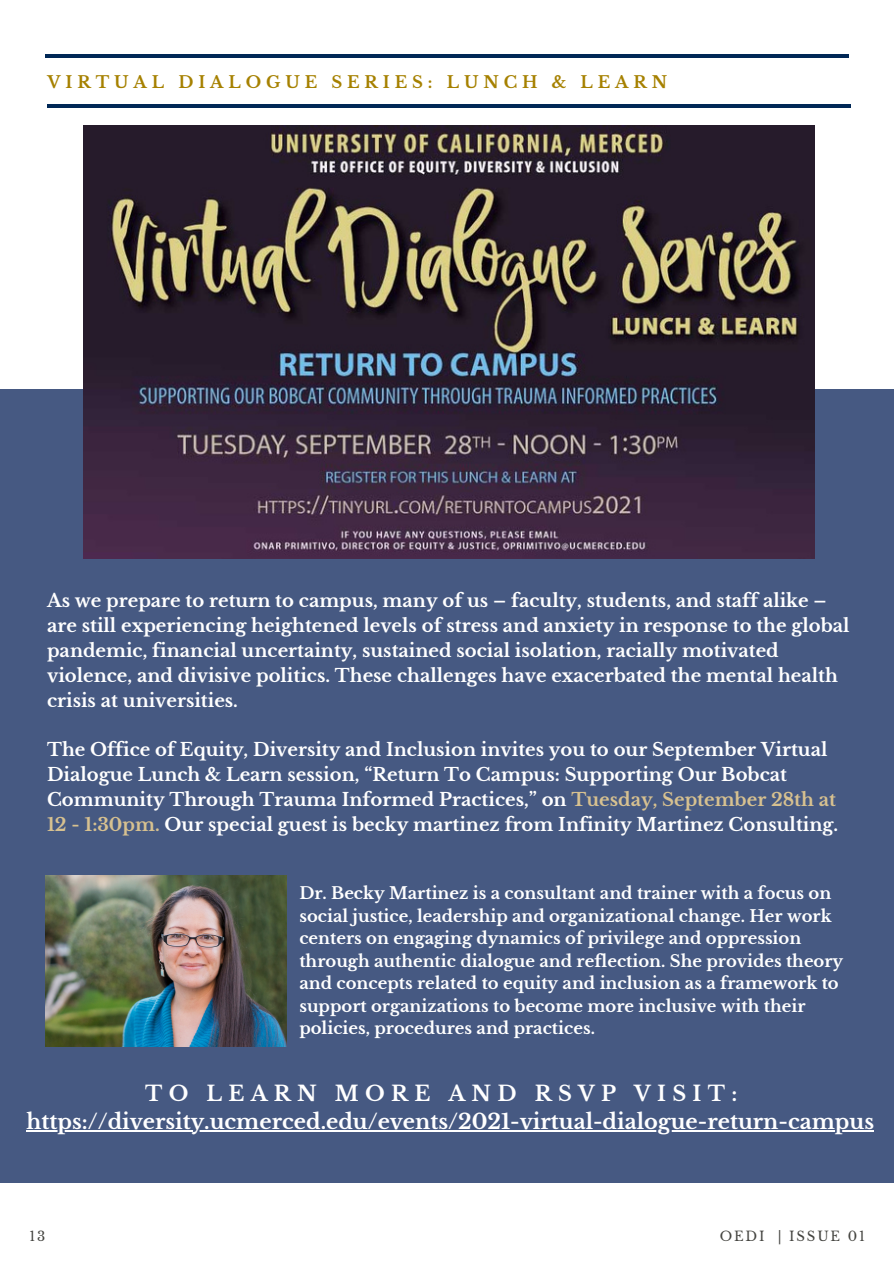
<style>
.page{position:relative;width:894px;height:1264px;background:#fff}
.page>*{position:absolute;margin:0;border:0;box-sizing:border-box;transform-origin:0 0}
.t1{font:700 20.85px/28.2px "Libre Baskerville";color:#fff}
.t2{font:700 18px/24.8px "Libre Baskerville";color:#fff}
.t3{font:700 16.35px/22.5px "Libre Baskerville";color:#fff}
.t4{font:700 16.35px "Libre Baskerville";letter-spacing:.3em;color:#a68100}
.t5{font:13.2px "Libre Baskerville";letter-spacing:.14em;color:#444440}
.s1{color:#d7c190}
</style>
<div class="page">
<hr style="left:45px;top:54px;width:803px;height:4px;background:#002856">
<hr style="left:47px;top:104px;width:803px;height:4px;background:#002856">
<div style="left:0;top:389px;width:893px;height:793px;background:#465982"></div>
<img style="left:83px;top:126px;width:731px;height:432px">
<img style="left:45px;top:875px;width:241px;height:171px">
<hr style="left:27px;top:1130px;width:846px;height:1px;background:#fff">
<p class="t4" style="left:48px;top:73px;width:621px">VIRTUAL DIALOGUE SERIES: LUNCH &amp; LEARN</p>
<p class="t2" style="left:47px;top:589px;width:803px">As we prepare to return to campus, many of us – faculty, students, and staff alike – are still experiencing heightened levels of stress and anxiety in response to the global pandemic, financial uncertainty, sustained social isolation, racially motivated violence, and divisive politics. These challenges have exacerbated the mental health crisis at universities.</p>
<p class="t2" style="left:47px;top:737px;width:792px">The Office of Equity, Diversity and Inclusion invites you to our September Virtual Dialogue Lunch &amp; Learn session, “Return To Campus: Supporting Our Bobcat Community Through Trauma Informed Practices,” on <span class="s1">Tuesday, September 28th at 12 - 1:30pm.</span> Our special guest is becky martinez from Infinity Martinez Consulting.</p>
<p class="t3" style="left:299px;top:882px;width:545px">Dr. Becky Martinez is a consultant and trainer with a focus on social justice, leadership and organizational change. Her work centers on engaging dynamics of privilege and oppression through authentic dialogue and reflection. She provides theory and concepts related to equity and inclusion as a framework to support organizations to become more inclusive with their policies, procedures and practices.</p>
<p class="t1" style="left:27px;top:1079px;width:848px;text-indent:119px">TO LEARN MORE AND RSVP VISIT: https://diversity.ucmerced.edu/events/2021-virtual-dialogue-return-campus</p>
<p class="t5" style="left:30px;top:1228px;width:17px">13</p>
<p class="t5" style="left:719px;top:1228px;width:147px">OEDI | ISSUE 01</p>
</div>
